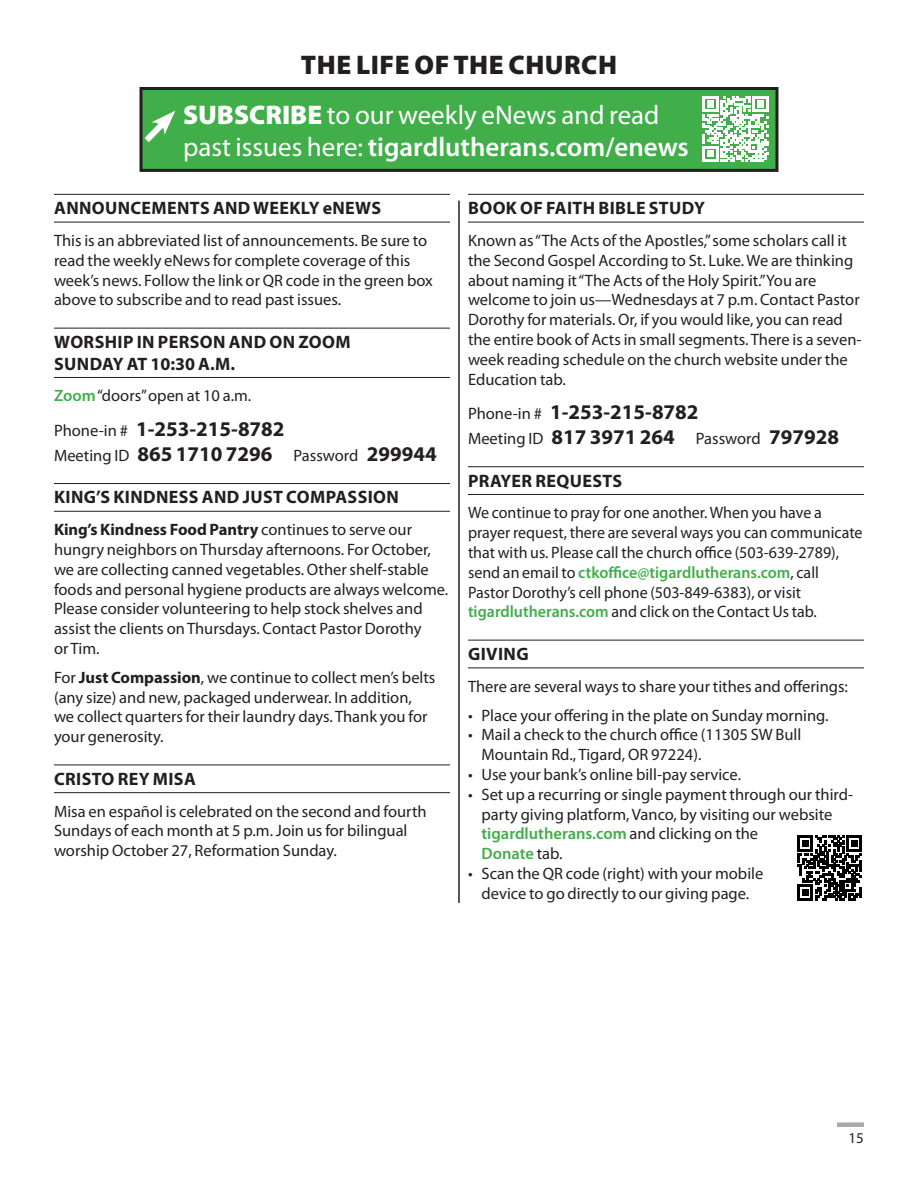
<style>
.page{position:relative;width:918px;height:1188px;background:#fff}
.page>*{position:absolute;margin:0;border:0;box-sizing:border-box;transform-origin:0 0}
.major_head{font:27px/32.4px "Myriad Pro";color:#fff}
.main_heading{font:900 27px "Myriad Pro";letter-spacing:.02em;color:#231f20}
.announcement{font:700 21px "Myriad Pro";color:#231f20}
.heading{font:700 18px/21.6px "Myriad Pro";letter-spacing:.02em;color:#231f20}
.announcement-2{font:16.5px/19.8px "Myriad Pro";color:#231f20}
.bullet_list{font:16.5px/19.8px "Myriad Pro";color:#231f20}
.t1{font:15px "Myriad Pro";color:#231f20}
.s1{font-weight:900}
.s2{font-weight:600}
.s3{font-weight:600;color:#40ae49}
.s4{font-weight:400;font-size:16.5px}
.s5{font-weight:700;font-size:21px}
.s6{font-weight:700}
</style>
<div class="page">
<div style="left:837px;top:1122px;width:27px;height:5px;background:#a8a9ad"></div>
<svg style="left:797px;top:836px;width:65px;height:64px"></svg>
<hr style="left:54px;top:194px;width:396px;height:1px;background:#231f20">
<hr style="left:54px;top:222px;width:396px;height:1px;background:#231f20">
<hr style="left:54px;top:328px;width:396px;height:1px;background:#231f20">
<hr style="left:54px;top:377px;width:396px;height:1px;background:#231f20">
<hr style="left:54px;top:483px;width:396px;height:1px;background:#231f20">
<hr style="left:54px;top:511px;width:396px;height:1px;background:#231f20">
<hr style="left:54px;top:765px;width:396px;height:1px;background:#231f20">
<hr style="left:54px;top:792px;width:396px;height:1px;background:#231f20">
<hr style="left:468px;top:194px;width:396px;height:1px;background:#231f20">
<hr style="left:468px;top:222px;width:396px;height:1px;background:#231f20">
<hr style="left:468px;top:466px;width:396px;height:1px;background:#231f20">
<hr style="left:468px;top:494px;width:396px;height:1px;background:#231f20">
<hr style="left:468px;top:640px;width:396px;height:1px;background:#231f20">
<hr style="left:468px;top:668px;width:396px;height:1px;background:#231f20">
<hr style="left:459px;top:201px;width:1px;height:702px;background:#231f20">
<div style="left:141px;top:88px;width:636px;height:82px;background:#40ae49"></div>
<div style="left:140px;top:87px;width:638px;height:85px;border:3px solid #231f20"></div>
<svg style="left:139px;top:111px;width:36px;height:38px"></svg>
<svg style="left:703px;top:96px;width:66px;height:66px"></svg>
<p class="main_heading" style="left:301px;top:47px;width:318px">THE LIFE OF THE CHURCH</p>
<p class="major_head" style="left:183px;top:98px;width:507px"><span class="s1">SUBSCRIBE</span> to our weekly eNews and read past issues here: <span class="s2">tigardlutherans.com/enews</span></p>
<p class="heading" style="left:54px;top:197px;width:328px">ANNOUNCEMENTS AND WEEKLY eNEWS</p>
<p class="announcement-2" style="left:54px;top:230px;width:380px">This is an abbreviated list of announcements. Be sure to read the weekly eNews for complete coverage of this week’s news. Follow the link or QR code in the green box above to subscribe and to read past issues.</p>
<p class="heading" style="left:54px;top:331px;width:298px">WORSHIP IN PERSON AND ON ZOOM<br>SUNDAY AT 10:30 A.M.</p>
<p class="announcement-2" style="left:54px;top:386px;width:199px"><span class="s3">Zoom</span> “doors” open at 10 a.m.</p>
<p class="announcement" style="left:54px;top:415px;width:232px"><span class="s4">Phone-in #</span> 1-253-215-8782</p>
<p class="announcement-2" style="left:54px;top:445px;width:384px">Meeting ID <span class="s5">865 1710 7296</span> Password <span class="s5">299944</span></p>
<p class="heading" style="left:54px;top:486px;width:346px">KING’S KINDNESS AND JUST COMPASSION</p>
<p class="announcement-2" style="left:54px;top:520px;width:396px"><span class="s6">King’s Kindness Food Pantry</span> continues to serve our hungry neighbors on Thursday afternoons. For October, we are collecting canned vegetables. Other shelf-stable foods and personal hygiene products are always welcome.<br>Please consider volunteering to help stock shelves and assist the clients on Thursdays. Contact Pastor Dorothy<br>or Tim.</p>
<p class="announcement-2" style="left:54px;top:667px;width:383px">For <span class="s6">Just Compassion</span>, we continue to collect men’s belts (any size) and new, packaged underwear. In addition, we collect quarters for their laundry days. Thank you for your generosity.</p>
<p class="heading" style="left:54px;top:767px;width:143px">CRISTO REY MISA</p>
<p class="announcement-2" style="left:54px;top:801px;width:374px">Misa en español is celebrated on the second and fourth<br>Sundays of each month at 5 p.m. Join us for bilingual worship October 27, Reformation Sunday.</p>
<p class="heading" style="left:468px;top:197px;width:238px">BOOK OF FAITH BIBLE STUDY</p>
<p class="announcement-2" style="left:468px;top:230px;width:395px">Known as “The Acts of the Apostles,” some scholars call it the Second Gospel According to St. Luke. We are thinking about naming it “The Acts of the Holy Spirit.” You are welcome to join us—Wednesdays at 7 p.m. Contact Pastor Dorothy for materials. Or, if you would like, you can read the entire book of Acts in small segments. There is a seven&shy;week reading schedule on the church website under the Education tab.</p>
<p class="announcement" style="left:468px;top:398px;width:232px"><span class="s4">Phone-in #</span> 1-253-215-8782</p>
<p class="announcement-2" style="left:468px;top:428px;width:373px">Meeting ID <span class="s5">817 3971 264</span> Password <span class="s5">797928</span></p>
<p class="heading" style="left:468px;top:469px;width:156px">PRAYER REQUESTS</p>
<p class="announcement-2" style="left:468px;top:503px;width:396px">We continue to pray for one another. When you have a prayer request, there are several ways you can communicate that with us. Please call the church office (503-639-2789), send an email to <span class="s3">ctkoffice@tigardlutherans.com</span>, call Pastor Dorothy’s cell phone (503-849-6383), or visit <span class="s3">tigardlutherans.com</span> and click on the Contact Us tab.</p>
<p class="heading" style="left:468px;top:643px;width:62px">GIVING</p>
<p class="announcement-2" style="left:468px;top:676px;width:382px">There are several ways to share your tithes and offerings:</p>
<p class="bullet_list" style="left:468px;top:705px;width:362px">• Place your offering in the plate on Sunday morning.</p>
<p class="bullet_list" style="left:482px;top:725px;width:321px;text-indent:-14px">• Mail a check to the church office (11305 SW Bull<br>Mountain Rd., Tigard, OR 97224).</p>
<p class="bullet_list" style="left:468px;top:764px;width:275px">• Use your bank’s online bill-pay service.</p>
<p class="bullet_list" style="left:482px;top:784px;width:373px;text-indent:-14px">• Set up a recurring or single payment through our third&shy;party giving platform, Vanco, by visiting our website <span class="s3">tigardlutherans.com</span> and clicking on the<br><span class="s3">Donate</span> tab.</p>
<p class="bullet_list" style="left:468px;top:863px;width:297px;text-align:center">• Scan the QR code (right) with your mobile device to go directly to our giving page.</p>
<p class="t1" style="left:849px;top:1129px;width:17px">15</p>
</div>
